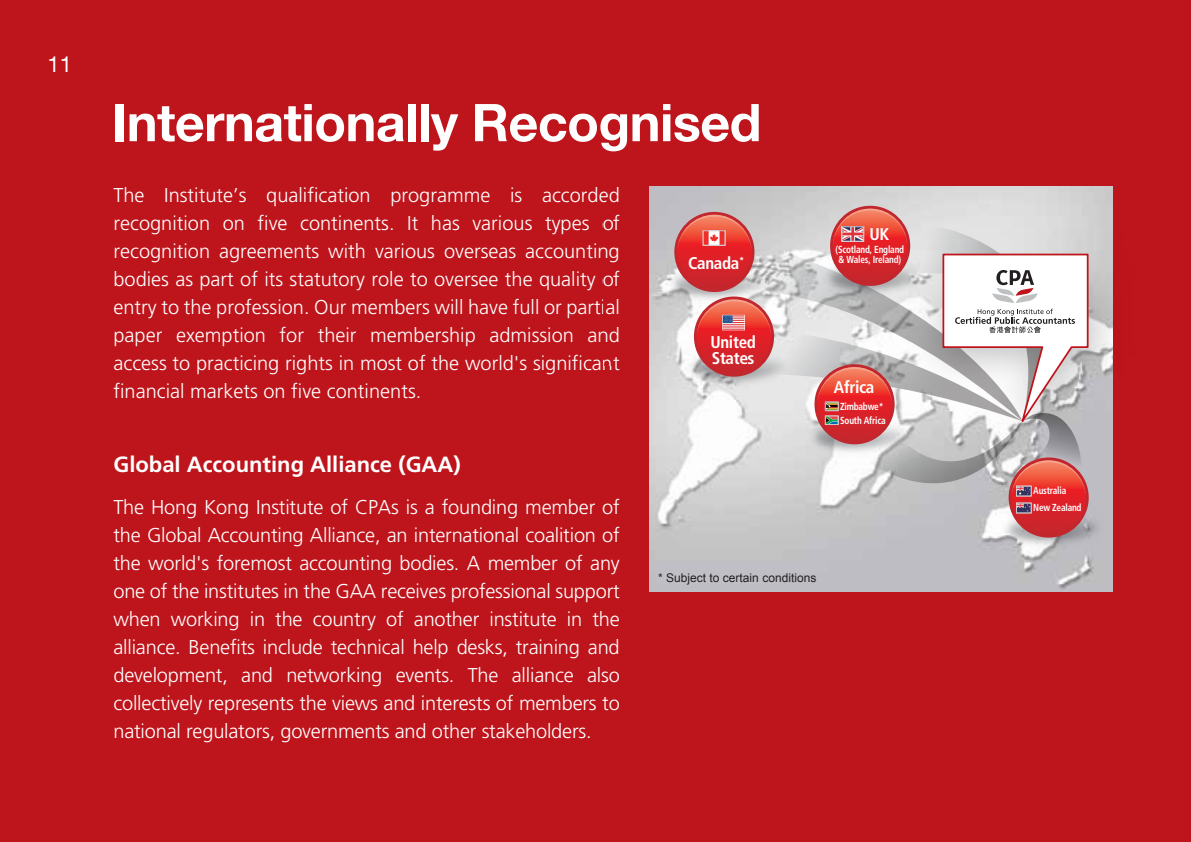
<style>
.page{position:relative;width:1191px;height:842px;background:#be141b}
.page>*{position:absolute;margin:0;border:0;box-sizing:border-box;transform-origin:0 0}
.t1{font:700 52px "Helvetica Neue";letter-spacing:-.01em;color:#fff}
.t2{font:700 22px "Frutiger";color:#fff}
.t3{font:22px "Helvetica Neue";color:#fff}
.t4{font:300 20px/28px "Frutiger";letter-spacing:-.005em;color:#fff;text-align:justify}
.t5{font:700 condensed 17px/16px "Frutiger";letter-spacing:-.02em;color:#fff}
.t6{font:12px "Arial";color:#231f20}
.t7{font:700 condensed 10.2px/10px "Frutiger";letter-spacing:-.02em;color:#fff;scale:.9 1}
</style>
<div class="page">
<img style="left:649px;top:187px;width:288px;height:404px">
<img style="left:937px;top:495px;width:176px;height:97px">
<svg style="left:1008px;top:457px;width:80px;height:81px"></svg>
<div style="left:1011px;top:460px;width:75px;height:75px;background:#ce242b;border-radius:37px"></div>
<div style="left:1016px;top:503px;width:15px;height:10px;border:1px solid #c8cbce"></div>
<div style="left:649px;top:197px;width:110px;height:85px;background:#c0bfc5"></div>
<img style="left:872px;top:186px;width:241px;height:309px">
<img style="left:759px;top:191px;width:232px;height:18px">
<img style="left:649px;top:282px;width:28px;height:168px">
<img style="left:743px;top:512px;width:232px;height:6px">
<svg style="left:677px;top:209px;width:412px;height:303px;background:#d6b6b6"></svg>
<p class="t3" style="left:47px;top:51px;width:26px">11</p>
<h1 class="t1" style="left:112px;top:90px;width:651px">Internationally Recognised</h1>
<p class="t4" style="left:113px;top:181px;width:508px">The Institute’s qualification programme is accorded recognition on five continents. It has various types of recognition agreements with various overseas accounting bodies as part of its statutory role to oversee the quality of entry to the profession. Our members will have full or partial paper exemption for their membership admission and access to practicing rights in most of the world's significant financial markets on five continents.</p>
<p class="t5" style="left:688px;top:255px;width:58px">Canada<sup>*</sup></p>
<p class="t5" style="left:710px;top:334px;width:47px">United<br>States</p>
<p class="t2" style="left:113px;top:451px;width:349px">Global Accounting Alliance (GAA)</p>
<p class="t4" style="left:113px;top:493px;width:508px">The Hong Kong Institute of CPAs is a founding member of the Global Accounting Alliance, an international coalition of the world's foremost accounting bodies. A member of any one of the institutes in the GAA receives professional support when working in the country of another institute in the alliance. Benefits include technical help desks, training and development, and networking events. The alliance also collectively represents the views and interests of members to national regulators, governments and other stakeholders.</p>
<p class="t6" style="left:658px;top:571px;width:160px">* Subject to certain conditions</p>
<p class="t5" style="left:869px;top:227px;width:21px">UK</p>
<p class="t7" style="left:835px;top:245px;width:78px">(Scotland, England &amp; Wales, Ireland)</p>
<p class="t5" style="left:834px;top:380px;width:42px">Africa</p>
<p class="t7" style="left:840px;top:399px;width:52px;line-height:14px">Zimbabwe*<br>South Africa</p>
<p class="t7" style="left:1033px;top:482px;width:55px;line-height:17px">Australia<br>New Zealand</p>
</div>
